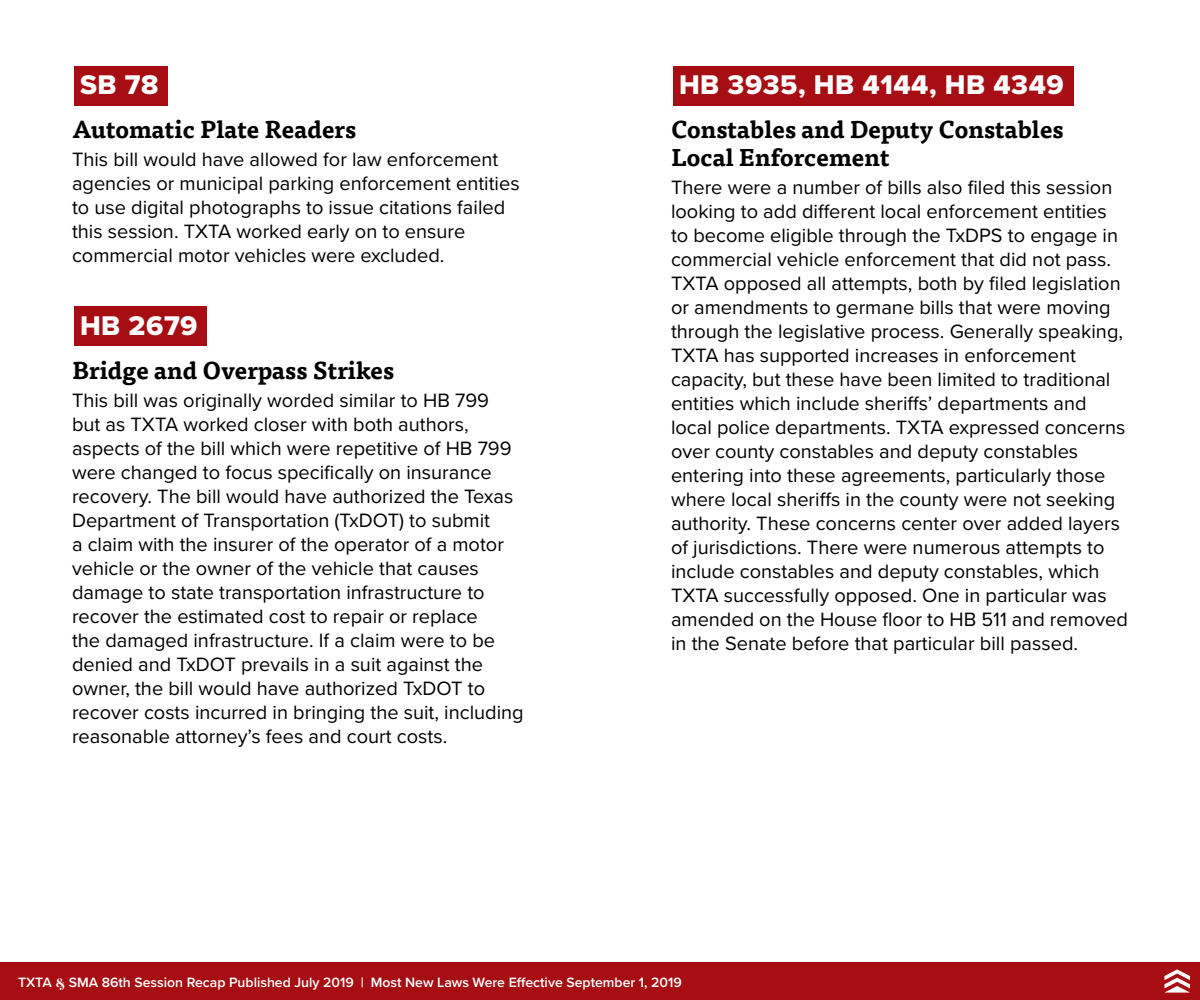
<style>
.page{position:relative;width:1200px;height:1000px;background:#fff}
.page>*{position:absolute;margin:0;border:0;box-sizing:border-box;transform-origin:0 0}
.t1{font:28px "Proxima Nova Extrabld";letter-spacing:.02em;color:#fff}
.t2{font:700 24px/28px "Tisa Pro";color:#000}
.t3{font:20px/24px "Proxima Nova";color:#000}
.t4{font:600 14px "Proxima Nova";color:#fff}
.s1{font-family:"Abril Fatface";font-weight:400;font-size:12px}
</style>
<div class="page">
<div style="left:74px;top:66px;width:94px;height:40px;background:#a70e13"></div>
<div style="left:74px;top:306px;width:133px;height:40px;background:#a70e13"></div>
<div style="left:673px;top:66px;width:400px;height:40px;background:#a70e13"></div>
<div style="left:0;top:962px;width:1200px;height:38px;background:#a70e13"></div>
<svg style="left:1164px;top:969px;width:26px;height:24px"></svg>
<h1 class="t1" style="left:80px;top:64px;width:80px">SB 78</h1>
<p class="t2" style="left:72px;top:114px;width:286px">Automatic Plate Readers</p>
<p class="t3" style="left:72px;top:147px;width:449px">This bill would have allowed for law enforcement agencies or municipal parking enforcement entities to use digital photographs to issue citations failed this session. TXTA worked early on to ensure commercial motor vehicles were excluded.</p>
<h1 class="t1" style="left:80px;top:304px;width:119px">HB 2679</h1>
<p class="t2" style="left:72px;top:355px;width:324px">Bridge and Overpass Strikes</p>
<p class="t3" style="left:72px;top:387px;width:453px">This bill was originally worded similar to HB 799<br>but as TXTA worked closer with both authors, aspects of the bill which were repetitive of HB 799 were changed to focus specifically on insurance recovery. The bill would have authorized the Texas Department of Transportation (TxDOT) to submit<br>a claim with the insurer of the operator of a motor vehicle or the owner of the vehicle that causes damage to state transportation infrastructure to recover the estimated cost to repair or replace<br>the damaged infrastructure. If a claim were to be denied and TxDOT prevails in a suit against the owner, the bill would have authorized TxDOT to recover costs incurred in bringing the suit, including reasonable attorney’s fees and court costs.</p>
<h1 class="t1" style="left:679px;top:64px;width:386px">HB 3935, HB 4144, HB 4349</h1>
<p class="t2" style="left:671px;top:114px;width:394px">Constables and Deputy Constables<br>Local Enforcement</p>
<p class="t3" style="left:671px;top:175px;width:458px">There were a number of bills also filed this session looking to add different local enforcement entities to become eligible through the TxDPS to engage in commercial vehicle enforcement that did not pass.<br>TXTA opposed all attempts, both by filed legislation or amendments to germane bills that were moving through the legislative process. Generally speaking, TXTA has supported increases in enforcement capacity, but these have been limited to traditional entities which include sheriffs’ departments and local police departments. TXTA expressed concerns over county constables and deputy constables entering into these agreements, particularly those where local sheriffs in the county were not seeking authority. These concerns center over added layers of jurisdictions. There were numerous attempts to include constables and deputy constables, which TXTA successfully opposed. One in particular was amended on the House floor to HB 511 and removed in the Senate before that particular bill passed.</p>
<p class="t4" style="left:18px;top:971px;width:665px">TXTA <span class="s1">&amp;</span> SMA 86th Session Recap Published July 2019 | Most New Laws Were Effective September 1, 2019</p>
</div>
